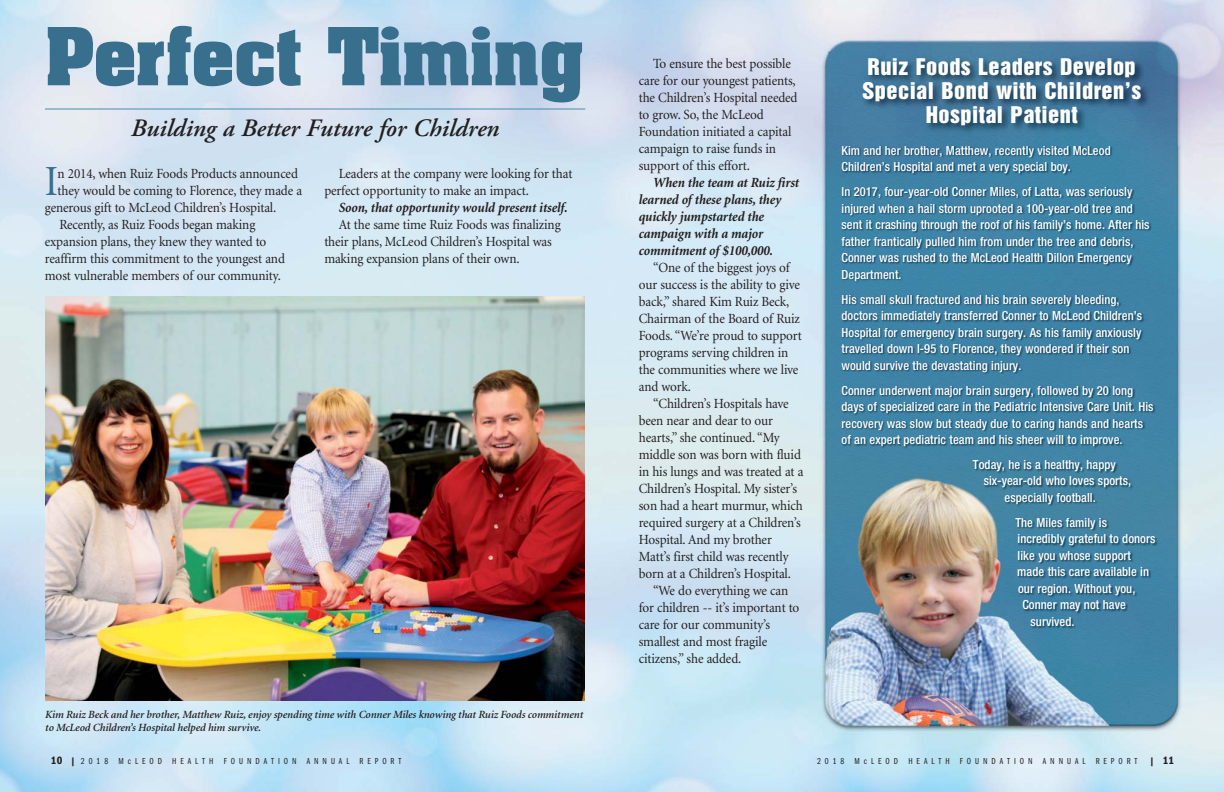
<style>
.page{position:relative;width:1224px;height:792px;background:#fff}
.page>*{position:absolute;margin:0;border:0;box-sizing:border-box;transform-origin:0 0}
.t1{font:700 68px "Aachen Std";color:#386f8c}
.t2{font:43px "Minion";color:#386f8c;scale:.92 1}
.t3{font:italic 600 25px "Adobe Garamond Pro";color:#231f20}
.t4{font:21px/24px "Helvetica Inserat LT Std";letter-spacing:.02em;color:#fff;text-align:center;scale:1.06 1}
.t5{font:14px/17px "Minion";letter-spacing:-.01em;color:#231f20;scale:.94 1}
.t6{font:italic 700 14px/17px "Minion";letter-spacing:-.01em;color:#231f20;scale:.94 1}
.t7{font:500 condensed 12.5px/16.5px "Helvetica Neue LT Std";letter-spacing:.005em;color:#fff}
.t8{font:italic 600 11px/13px "Minion";letter-spacing:-.01em;color:#231f20}
.t9{font:11px "ITC Franklin Gothic Std Dm Cd";color:#231f20}
.t10{font:9px "ITC Franklin Gothic Std Bk Cp";letter-spacing:.445em;color:#231f20}
.s1{font-family:"ITC Franklin Gothic Std Dm Cd";font-size:11px}
.s2{font-family:"ITC Franklin Gothic Std Dm Cd";font-size:8.7px}
.s3{font-size:8.7px}
</style>
<div class="page">
<img style="left:0;top:0;width:1224px;height:792px">
<hr style="left:45px;top:108px;width:540px;height:2px;background:#4a8baf">
<img style="left:831px;top:146px;width:337px;height:560px">
<img style="left:828px;top:52px;width:355px;height:94px">
<img style="left:45px;top:297px;width:540px;height:404px">
<h1 class="t1" style="left:45px;top:22px;width:541px">Perfect Timing</h1>
<h3 class="t3" style="left:131px;top:119px;width:370px">Building a Better Future for Children</h3>
<h2 class="t2" style="left:45px;top:164px;width:16px">I</h2>
<p class="t5" style="left:58px;top:166px;width:257px">n 2014, when Ruiz Foods Products announced</p>
<p class="t5" style="left:58px;top:183px;width:262px">they would be coming to Florence, they made a</p>
<p class="t5" style="left:45px;top:200px;width:248px">generous gift to McLeod Children’s Hospital.</p>
<p class="t5" style="left:59px;top:217px;width:210px">Recently, as Ruiz Foods began making</p>
<p class="t5" style="left:45px;top:234px;width:237px">expansion plans, they knew they wanted to</p>
<p class="t5" style="left:45px;top:251px;width:257px">reaffirm this commitment to the youngest and</p>
<p class="t5" style="left:45px;top:268px;width:253px">most vulnerable members of our community.</p>
<p class="t5" style="left:324px;top:166px;width:265px;text-indent:14px">Leaders at the company were looking for that perfect opportunity to make an impact.</p>
<p class="t6" style="left:339px;top:200px;width:245px">Soon, that opportunity would present itself.</p>
<p class="t5" style="left:324px;top:217px;width:253px;text-indent:14px">At the same time Ruiz Foods was finalizing their plans, McLeod Children’s Hospital was making expansion plans of their own.</p>
<p class="t8" style="left:45px;top:709px;width:539px">Kim Ruiz Beck and her brother, Matthew Ruiz, enjoy spending time with Conner Miles knowing that Ruiz Foods commitment to McLeod Children’s Hospital helped him survive.</p>
<p class="t5" style="left:639px;top:57px;width:170px;text-indent:14px">To ensure the best possible care for our youngest patients, the Children’s Hospital needed to grow. So, the McLeod<br>Foundation initiated a capital campaign to raise funds in support of this effort.</p>
<p class="t6" style="left:639px;top:176px;width:172px;text-indent:14px">When the team at Ruiz first learned of these plans, they quickly jumpstarted the campaign with a major commitment of $100,000.</p>
<p class="t5" style="left:639px;top:261px;width:175px;text-indent:14px">“One of the biggest joys of our success is the ability to give back,” shared Kim Ruiz Beck,<br>Chairman of the Board of Ruiz<br>Foods. “We’re proud to support programs serving children in the communities where we live and work.</p>
<p class="t5" style="left:653px;top:397px;width:146px">“Children’s Hospitals have</p>
<p class="t5" style="left:639px;top:414px;width:144px">been near and dear to our</p>
<p class="t5" style="left:639px;top:431px;width:152px">hearts,” she continued. “My</p>
<p class="t5" style="left:639px;top:448px;width:174px">middle son was born with fluid</p>
<p class="t5" style="left:639px;top:465px;width:177px">in his lungs and was treated at a</p>
<p class="t5" style="left:639px;top:482px;width:170px">Children’s Hospital. My sister’s</p>
<p class="t5" style="left:639px;top:499px;width:176px">son had a heart murmur, which</p>
<p class="t5" style="left:639px;top:516px;width:174px">required surgery at a Children’s</p>
<p class="t5" style="left:639px;top:533px;width:143px">Hospital. And my brother</p>
<p class="t5" style="left:639px;top:550px;width:161px">Matt’s first child was recently</p>
<p class="t5" style="left:639px;top:567px;width:163px">born at a Children’s Hospital.</p>
<p class="t5" style="left:653px;top:584px;width:145px">“We do everything we can</p>
<p class="t5" style="left:639px;top:601px;width:172px">for children -- it’s important to</p>
<p class="t5" style="left:639px;top:618px;width:141px">care for our community’s</p>
<p class="t5" style="left:639px;top:635px;width:138px">smallest and most fragile</p>
<p class="t5" style="left:639px;top:652px;width:111px">citizens,” she added.</p>
<h3 class="t4" style="left:862px;top:56px;width:265px">Ruiz Foods Leaders Develop<br>Special Bond with Children’s<br>Hospital Patient</h3>
<p class="t7" style="left:842px;top:143px;width:271px">Kim and her brother, Matthew, recently visited McLeod<br>Children’s Hospital and met a very special boy.</p>
<p class="t7" style="left:842px;top:185px;width:310px">In 2017, four-year-old Conner Miles, of Latta, was seriously injured when a hail storm uprooted a 100-year-old tree and sent it crashing through the roof of his family’s home. After his father frantically pulled him from under the tree and debris, Conner was rushed to the McLeod Health Dillon Emergency Department.</p>
<p class="t7" style="left:842px;top:292px;width:302px">His small skull fractured and his brain severely bleeding, doctors immediately transferred Conner to McLeod Children’s Hospital for emergency brain surgery. As his family anxiously travelled down I-95 to Florence, they wondered if their son would survive the devastating injury.</p>
<p class="t7" style="left:842px;top:383px;width:314px">Conner underwent major brain surgery, followed by 20 long days of specialized care in the Pediatric Intensive Care Unit. His recovery was slow but steady due to caring hands and hearts of an expert pediatric team and his sheer will to improve.</p>
<p class="t7" style="left:973px;top:457px;width:144px">Today, he is a healthy, happy</p>
<p class="t7" style="left:984px;top:474px;width:149px">six-year-old who loves sports,</p>
<p class="t7" style="left:1005px;top:490px;width:93px">especially football.</p>
<p class="t7" style="left:1015px;top:515px;width:93px">The Miles family is</p>
<p class="t7" style="left:1018px;top:532px;width:139px">incredibly grateful to donors</p>
<p class="t7" style="left:1018px;top:548px;width:115px">like you whose support</p>
<p class="t7" style="left:1017px;top:565px;width:133px">made this care available in</p>
<p class="t7" style="left:1018px;top:581px;width:119px">our region. Without you,</p>
<p class="t7" style="left:1022px;top:598px;width:105px">Conner may not have</p>
<p class="t7" style="left:1031px;top:614px;width:45px">survived.</p>
<p class="t10" style="left:51px;top:756px;width:352px"><span class="s1">10</span> <span class="s2">|</span> 2018 McLEOD HEALTH FOUNDATION ANNUAL REPORT</p>
<p class="t10" style="left:817px;top:756px;width:322px">2018 McLEOD HEALTH FOUNDATION ANNUAL REPORT</p>
<p class="t9" style="left:1150px;top:754px;width:26px"><span class="s3">|</span> 11</p>
</div>
